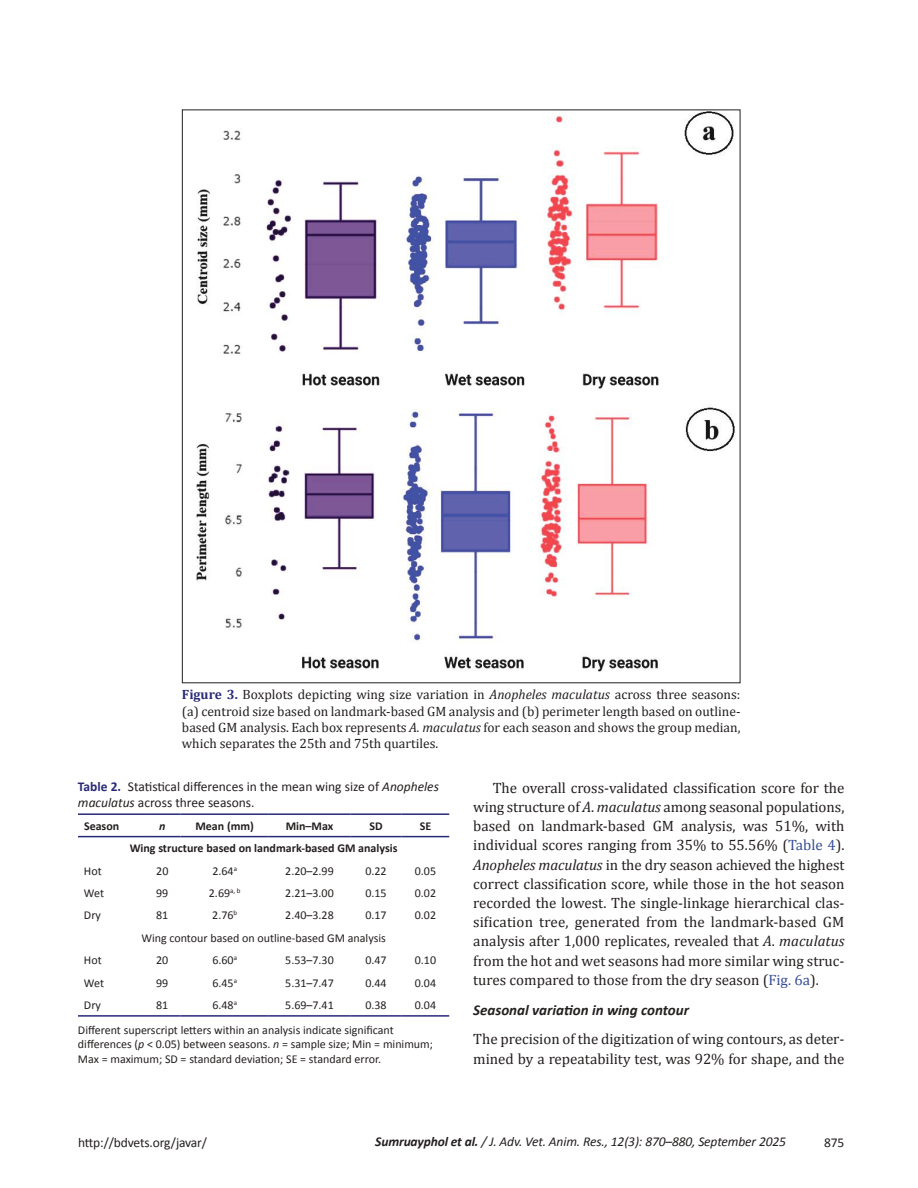
<style>
.page{position:relative;width:918px;height:1188px;background:#fff}
.page>*{position:absolute;margin:0;border:0;box-sizing:border-box;transform-origin:0 0}
.t1{font:15px/19.2px "Cambria";color:#241f1f;text-align:justify}
.t2{font:italic 700 15px "Calibri";color:#241f1f}
.t3{font:13.5px/16.2px "Cambria";color:#241f1f;text-align:justify}
.t4{font:13.5px/16.2px "Calibri";color:#241f1f}
.t5{font:italic 13.5px "Calibri";letter-spacing:-.01em;color:#241f1f}
.t6{font:12px/14.4px "Calibri";color:#241f1f}
.t7{font:700 12px "Calibri";color:#241f1f}
.t8{font:italic 700 12px "Calibri";color:#241f1f}
.s1{font-weight:700;color:#292a77}
.s2{font-style:italic}
.s3{color:#374e98}
.s4{font-weight:700}
</style>
<div class="page">
<img style="left:196px;top:112px;width:539px;height:560px">
<hr style="left:78px;top:813px;width:66px;height:2px;background:#292a77">
<hr style="left:144px;top:813px;width:37px;height:2px;background:#292a77">
<hr style="left:181px;top:813px;width:88px;height:2px;background:#292a77">
<hr style="left:269px;top:813px;width:81px;height:2px;background:#292a77">
<hr style="left:350px;top:813px;width:52px;height:2px;background:#292a77">
<hr style="left:402px;top:813px;width:47px;height:2px;background:#292a77">
<hr style="left:78px;top:836px;width:66px;height:1px;background:#292a77">
<hr style="left:144px;top:836px;width:37px;height:1px;background:#292a77">
<hr style="left:181px;top:836px;width:88px;height:1px;background:#292a77">
<hr style="left:269px;top:836px;width:81px;height:1px;background:#292a77">
<hr style="left:350px;top:836px;width:52px;height:1px;background:#292a77">
<hr style="left:402px;top:836px;width:47px;height:1px;background:#292a77">
<hr style="left:78px;top:1015px;width:66px;height:2px;background:#292a77">
<hr style="left:144px;top:1015px;width:37px;height:2px;background:#292a77">
<hr style="left:181px;top:1015px;width:88px;height:2px;background:#292a77">
<hr style="left:269px;top:1015px;width:81px;height:2px;background:#292a77">
<hr style="left:350px;top:1015px;width:52px;height:2px;background:#292a77">
<hr style="left:402px;top:1015px;width:47px;height:2px;background:#292a77">
<p class="t3" style="left:182px;top:687px;width:560px"><span class="s1">Figure 3.</span> Boxplots depicting wing size variation in <span class="s2">Anopheles maculatus</span> across three seasons: (a) centroid size based on landmark-based GM analysis and (b) perimeter length based on outline&shy;based GM analysis. Each box represents <span class="s2">A. maculatus</span> for each season and shows the group median, which separates the 25th and 75th quartiles.</p>
<p class="t4" style="left:78px;top:778px;width:363px"><span class="s1">Table 2.</span> Statistical differences in the mean wing size of <span class="s2">Anopheles maculatus</span> across three seasons.</p>
<p class="t7" style="left:84px;top:818px;width:37px">Season</p>
<p class="t8" style="left:159px;top:818px;width:8px">n</p>
<p class="t7" style="left:195px;top:818px;width:60px">Mean (mm)</p>
<p class="t7" style="left:286px;top:818px;width:49px">Min–Max</p>
<p class="t7" style="left:369px;top:818px;width:15px">SD</p>
<p class="t7" style="left:420px;top:818px;width:13px">SE</p>
<p class="t7" style="left:130px;top:841px;width:269px">Wing structure based on landmark-based GM analysis</p>
<p class="t6" style="left:84px;top:863px;width:19px">Hot</p>
<p class="t6" style="left:156px;top:863px;width:14px">20</p>
<p class="t6" style="left:212px;top:863px;width:26px">2.64<sup>a</sup></p>
<p class="t6" style="left:285px;top:863px;width:50px">2.20–2.99</p>
<p class="t6" style="left:365px;top:863px;width:23px">0.22</p>
<p class="t6" style="left:415px;top:863px;width:23px">0.05</p>
<p class="t6" style="left:84px;top:885px;width:22px">Wet</p>
<p class="t6" style="left:156px;top:885px;width:14px">99</p>
<p class="t6" style="left:209px;top:885px;width:33px">2.69<sup>a,</sup> <sup>b</sup></p>
<p class="t6" style="left:285px;top:885px;width:50px">2.21–3.00</p>
<p class="t6" style="left:365px;top:885px;width:23px">0.15</p>
<p class="t6" style="left:415px;top:885px;width:23px">0.02</p>
<p class="t6" style="left:84px;top:908px;width:19px">Dry</p>
<p class="t6" style="left:156px;top:908px;width:14px">81</p>
<p class="t6" style="left:212px;top:908px;width:26px">2.76<sup>b</sup></p>
<p class="t6" style="left:285px;top:908px;width:50px">2.40–3.28</p>
<p class="t6" style="left:365px;top:908px;width:23px">0.17</p>
<p class="t6" style="left:415px;top:908px;width:23px">0.02</p>
<p class="t6" style="left:141px;top:930px;width:246px">Wing contour based on outline-based GM analysis</p>
<p class="t6" style="left:84px;top:953px;width:19px">Hot</p>
<p class="t6" style="left:156px;top:953px;width:14px">20</p>
<p class="t6" style="left:212px;top:953px;width:26px">6.60<sup>a</sup></p>
<p class="t6" style="left:285px;top:953px;width:50px">5.53–7.30</p>
<p class="t6" style="left:365px;top:953px;width:23px">0.47</p>
<p class="t6" style="left:415px;top:953px;width:23px">0.10</p>
<p class="t6" style="left:84px;top:975px;width:22px">Wet</p>
<p class="t6" style="left:156px;top:975px;width:14px">99</p>
<p class="t6" style="left:212px;top:975px;width:26px">6.45<sup>a</sup></p>
<p class="t6" style="left:285px;top:975px;width:50px">5.31–7.47</p>
<p class="t6" style="left:365px;top:975px;width:23px">0.44</p>
<p class="t6" style="left:415px;top:975px;width:23px">0.04</p>
<p class="t6" style="left:84px;top:997px;width:19px">Dry</p>
<p class="t6" style="left:156px;top:997px;width:14px">81</p>
<p class="t6" style="left:212px;top:997px;width:26px">6.48<sup>a</sup></p>
<p class="t6" style="left:285px;top:997px;width:50px">5.69–7.41</p>
<p class="t6" style="left:365px;top:997px;width:23px">0.38</p>
<p class="t6" style="left:415px;top:997px;width:23px">0.04</p>
<p class="t6" style="left:78px;top:1022px;width:357px">Different superscript letters within an analysis indicate significant differences (<span class="s2">p</span> &lt; 0.05) between seasons. <span class="s2">n</span> = sample size; Min = minimum;<br>Max = maximum; SD = standard deviation; SE = standard error.</p>
<p class="t1" style="left:473px;top:778px;width:373px;text-indent:20px">The overall cross-validated classification score for the wing structure of <span class="s2">A</span>. <span class="s2">maculatus</span> among seasonal populations, based on landmark-based GM analysis, was 51%, with individual scores ranging from 35% to 55.56% (<span class="s3">Table 4</span>).<br><span class="s2">Anopheles maculatus</span> in the dry season achieved the highest correct classification score, while those in the hot season recorded the lowest. The single-linkage hierarchical clas&shy;sification tree, generated from the landmark-based GM analysis after 1,000 replicates, revealed that <span class="s2">A</span>. <span class="s2">maculatus </span>from the hot and wet seasons had more similar wing struc&shy;tures compared to those from the dry season (<span class="s3">Fig. 6a</span>).</p>
<p class="t2" style="left:473px;top:1000px;width:217px">Seasonal variation in wing contour</p>
<p class="t1" style="left:473px;top:1030px;width:373px">The precision of the digitization of wing contours, as deter&shy;mined by a repeatability test, was 92% for shape, and the</p>
<p class="t4" style="left:78px;top:1133px;width:131px">http://bdvets.org/javar/</p>
<p class="t5" style="left:375px;top:1133px;width:412px"><span class="s4">Sumruayphol et al.</span> / J. Adv. Vet. Anim. Res., 12(3): 870–880, September 2025</p>
<p class="t4" style="left:824px;top:1133px;width:22px">875</p>
</div>
